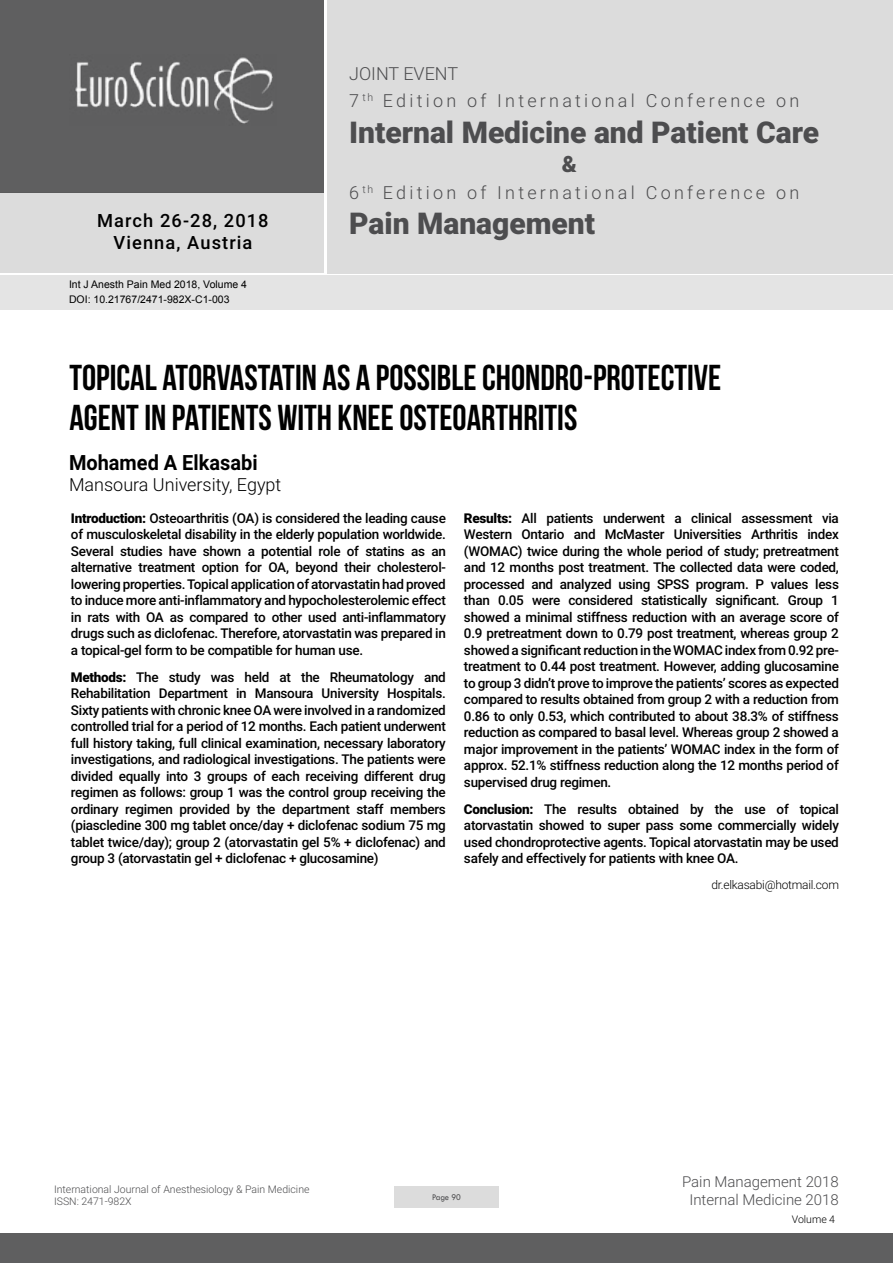
<style>
.page{position:relative;width:893px;height:1263px;background:#fff}
.page>*{position:absolute;margin:0;border:0;box-sizing:border-box;transform-origin:0 0}
.t1{font:36px/39.6px "Bebas Neue";color:#000}
.t2{font:900 30px "Roboto";color:#4d4d4f}
.t3{font:900 22.5px "Roboto";color:#4d4d4f}
.t4{font:700 21px "Roboto";color:#000;scale:.95 1}
.t5{font:500 18.3px/21.9px "Roboto";letter-spacing:.06em;color:#000;text-align:center}
.t6{font:300 18px/27.5px "Roboto";letter-spacing:.18em;color:#4d4d4f}
.t7{font:300 18px "Roboto";color:#000}
.t8{font:300 15px/18px "Roboto";color:#4d4d4f;text-align:center}
.t9{font:500 13.5px/16.5px "Roboto";letter-spacing:-.02em;color:#000;text-align:justify}
.t10{font:300 12px "Roboto";letter-spacing:-.02em;color:#000}
.t11{font:300 10.5px/12.6px "Roboto";color:#4d4d4f}
.t12{font:10.5px/14.4px "Arial";color:#000}
.t13{font:300 10.5px "Roboto";color:#000}
.t14{font:9px "Tw Cen";letter-spacing:-.02em;color:#4d4d4f;scale:.95 1}
.s1{font-weight:900}
</style>
<div class="page">
<div style="left:0;top:0;width:323px;height:193px;background:#5f5f60"></div>
<div style="left:1px;top:193px;width:323px;height:80px;background:#dcdcdc"></div>
<div style="left:327px;top:0;width:566px;height:273px;background:#dcdcdc"></div>
<img style="left:75px;top:57px;width:199px;height:67px">
<div style="left:0;top:1233px;width:893px;height:30px;background:#5f5f60"></div>
<div style="left:1px;top:275px;width:892px;height:35px;background:#e4e4e4"></div>
<div style="left:394px;top:1186px;width:105px;height:22px;background:#dcdcdc"></div>
<h3 class="t5" style="left:97px;top:209px;width:173px">March 26-28, 2018<br>Vienna, Austria</h3>
<p class="t12" style="left:69px;top:278px;width:180px">Int J Anesth Pain Med 2018, Volume 4<br>DOI: 10.21767/2471-982X-C1-003</p>
<h3 class="t6" style="left:349px;top:59px;width:452px">JOINT EVENT<br>7 <sup>th</sup> Edition of International Conference on</h3>
<h2 class="t2" style="left:349px;top:111px;width:471px">Internal Medicine and Patient Care</h2>
<h3 class="t3" style="left:562px;top:149px;width:17px">&amp;</h3>
<h3 class="t6" style="left:349px;top:178px;width:452px">6 <sup>th</sup> Edition of International Conference on</h3>
<h2 class="t2" style="left:349px;top:202px;width:247px">Pain Management</h2>
<h1 class="t1" style="left:69px;top:358px;width:653px">TOPICAL ATORVASTATIN AS A POSSIBLE CHONDRO-PROTECTIVE<br>AGENT IN PATIENTS WITH KNEE OSTEOARTHRITIS</h1>
<h3 class="t4" style="left:69px;top:447px;width:200px">Mohamed A Elkasabi</h3>
<h3 class="t7" style="left:69px;top:472px;width:214px">Mansoura University, Egypt</h3>
<p class="t9" style="left:71px;top:509px;width:376px"><span class="s1">Introduction:</span> Osteoarthritis (OA) is considered the leading cause of musculoskeletal disability in the elderly population worldwide.<br>Several studies have shown a potential role of statins as an alternative treatment option for OA, beyond their cholesterol&shy;lowering properties. Topical application of atorvastatin had proved to induce more anti-inflammatory and hypocholesterolemic effect in rats with OA as compared to other used anti-inflammatory drugs such as diclofenac. Therefore, atorvastatin was prepared in a topical-gel form to be compatible for human use.</p>
<p class="t9" style="left:71px;top:668px;width:376px"><span class="s1">Methods:</span> The study was held at the Rheumatology and Rehabilitation Department in Mansoura University Hospitals.<br>Sixty patients with chronic knee OA were involved in a randomized controlled trial for a period of 12 months. Each patient underwent full history taking, full clinical examination, necessary laboratory investigations, and radiological investigations. The patients were divided equally into 3 groups of each receiving different drug regimen as follows: group 1 was the control group receiving the ordinary regimen provided by the department staff members (piascledine 300 mg tablet once/day + diclofenac sodium 75 mg tablet twice/day); group 2 (atorvastatin gel 5% + diclofenac) and group 3 (atorvastatin gel + diclofenac + glucosamine)</p>
<p class="t9" style="left:464px;top:509px;width:376px"><span class="s1">Results:</span> All patients underwent a clinical assessment via Western Ontario and McMaster Universities Arthritis index (WOMAC) twice during the whole period of study; pretreatment and 12 months post treatment. The collected data were coded, processed and analyzed using SPSS program. P values less than 0.05 were considered statistically significant. Group 1 showed a minimal stiffness reduction with an average score of 0.9 pretreatment down to 0.79 post treatment, whereas group 2 showed a significant reduction in the WOMAC index from 0.92 pre&shy;treatment to 0.44 post treatment. However, adding glucosamine to group 3 didn’t prove to improve the patients’ scores as expected compared to results obtained from group 2 with a reduction from 0.86 to only 0.53, which contributed to about 38.3% of stiffness reduction as compared to basal level. Whereas group 2 showed a major improvement in the patients’ WOMAC index in the form of approx. 52.1% stiffness reduction along the 12 months period of supervised drug regimen.</p>
<p class="t9" style="left:464px;top:800px;width:376px"><span class="s1">Conclusion:</span> The results obtained by the use of topical atorvastatin showed to super pass some commercially widely used chondroprotective agents. Topical atorvastatin may be used safely and effectively for patients with knee OA.</p>
<p class="t10" style="left:711px;top:876px;width:129px">dr.elkasabi@hotmail.com</p>
<p class="t11" style="left:54px;top:1182px;width:257px">International Journal of Anesthesiology &amp; Pain Medicine<br>ISSN: 2471-982X</p>
<p class="t14" style="left:432px;top:1192px;width:32px">Page 90</p>
<p class="t8" style="left:682px;top:1172px;width:158px">Pain Management 2018<br>Internal Medicine 2018</p>
<p class="t13" style="left:792px;top:1212px;width:45px">Volume 4</p>
</div>
